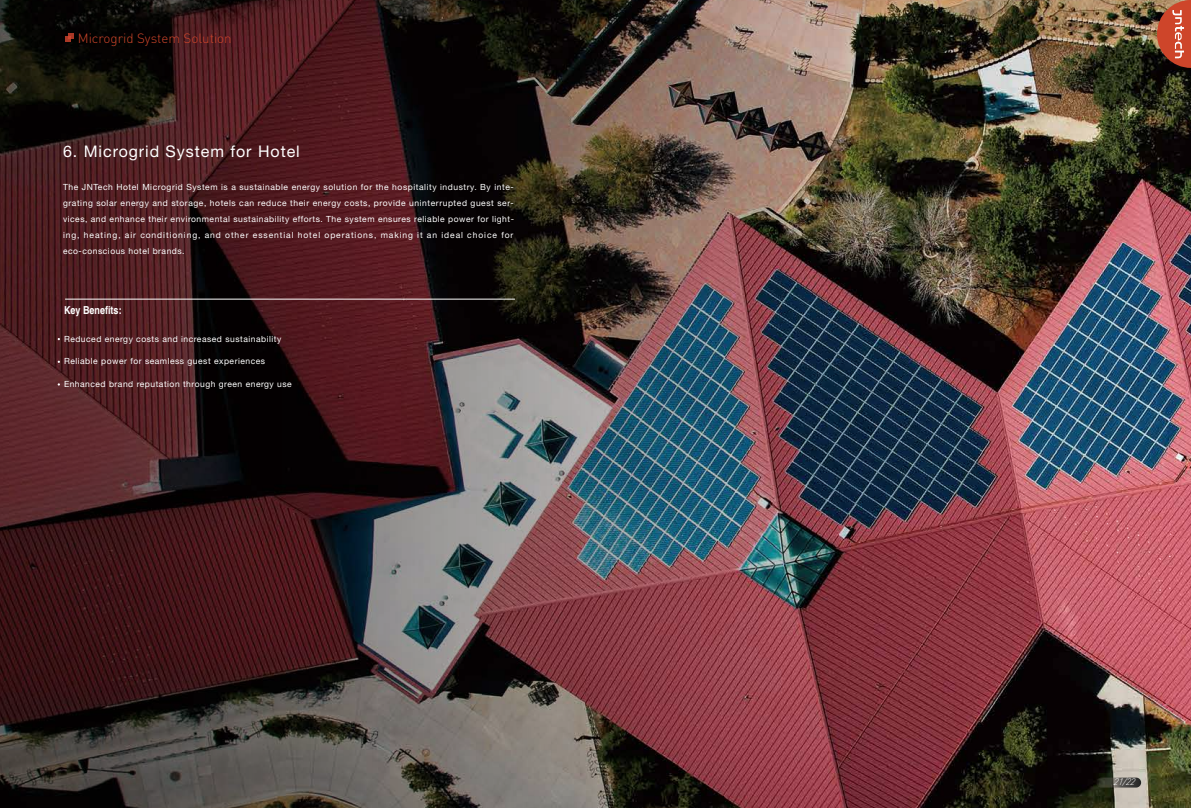
<style>
.page{position:relative;width:1191px;height:808px;background:#fff}
.page>*{position:absolute;margin:0;border:0;box-sizing:border-box;transform-origin:0 0}
.t1{font:16px "Helvetica Neue LT Pro";letter-spacing:.06em;color:#fff}
.t2{font:300 13.3px "DIN";color:#ce452a}
.t3{font:700 condensed 11px "Helvetica";color:#fff}
.t4{font:italic 300 9.4px "DIN";color:#fff}
.t5{font:8.5px/16px "Helvetica Neue LT Pro";letter-spacing:.06em;color:#fff;text-align:justify}
</style>
<div class="page">
<img style="left:0;top:0;width:1191px;height:808px">
<hr style="left:65px;top:299px;width:450px;height:1px;background:#fff">
<svg style="left:1157px;top:0;width:34px;height:68px;background:#b6523a"></svg>
<svg style="left:65px;top:33px;width:9px;height:9px"></svg>
<svg style="left:1096px;top:777px;width:45px;height:10px"></svg>
<h2 class="t2" style="left:78px;top:30px;width:155px">Microgrid System Solution</h2>
<h1 class="t1" style="left:63px;top:141px;width:238px">6. Microgrid System for Hotel</h1>
<p class="t5" style="left:63px;top:179px;width:452px">The JNTech Hotel Microgrid System is a sustainable energy solution for the hospitality industry. By inte&shy;grating solar energy and storage, hotels can reduce their energy costs, provide uninterrupted guest ser&shy;vices, and enhance their environmental sustainability efforts. The system ensures reliable power for light&shy;ing, heating, air conditioning, and other essential hotel operations, making it an ideal choice for eco-conscious hotel brands.</p>
<p class="t3" style="left:64px;top:304px;width:59px">Key Benefits:</p>
<p class="t5" style="left:64px;top:330px;width:219px">Reduced energy costs and increased sustainability</p>
<p class="t5" style="left:64px;top:353px;width:203px">Reliable power for seamless guest experiences</p>
<p class="t5" style="left:64px;top:376px;width:229px">Enhanced brand reputation through green energy use</p>
<p class="t4" style="left:1113px;top:776px;width:25px">21/22</p>
</div>
